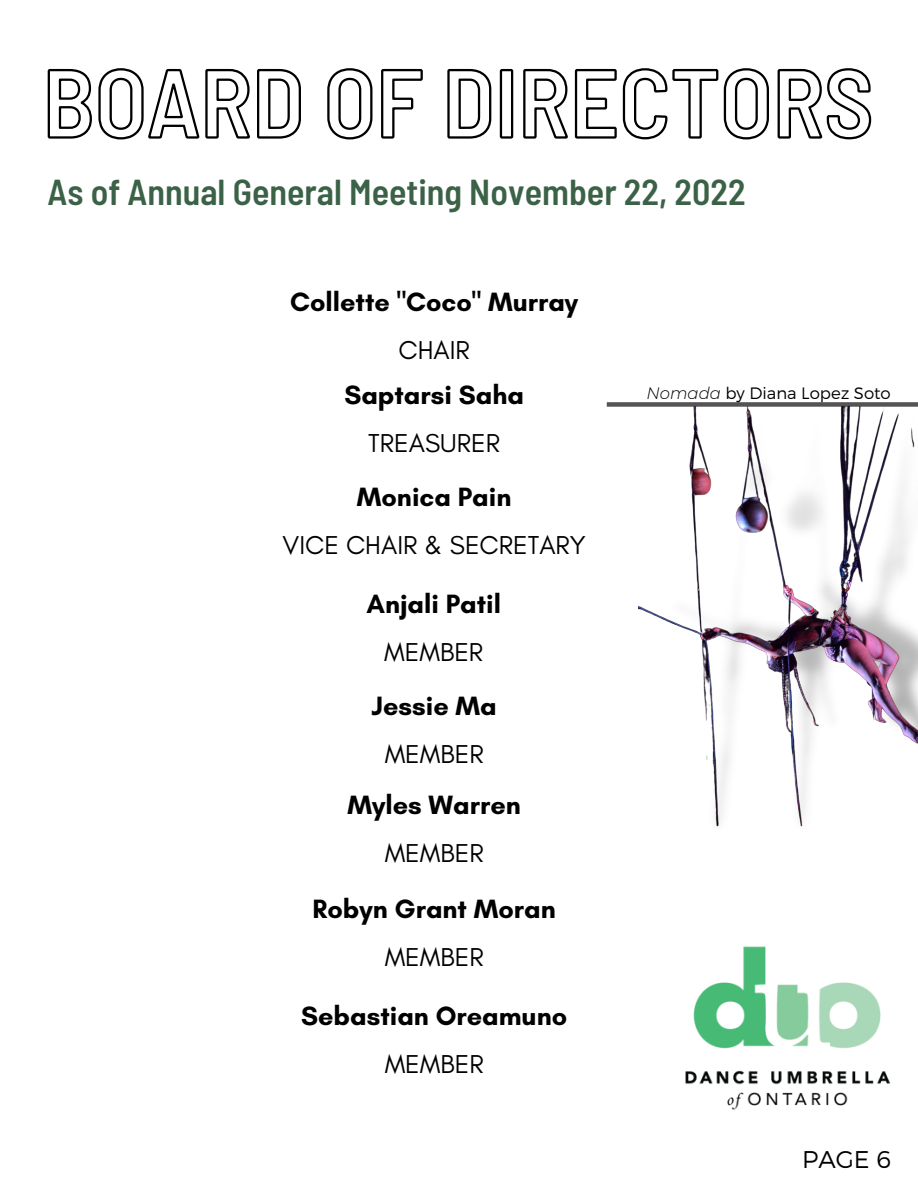
<style>
.page{position:relative;width:918px;height:1188px;background:#fff}
.page>*{position:absolute;margin:0;border:0;box-sizing:border-box;transform-origin:0 0}
.t1{font:600 semi-condensed 36px "Barlow";color:#3b6247}
.t2{font:700 27px "Glacial Indifference";color:#000}
.t3{font:26.4px "Glacial Indifference";color:#000}
.t4{font:300 24.15px "Montserrat";color:#000}
.t5{font:300 16.5px "Montserrat";color:#000}
.s1{font-style:italic}
</style>
<div class="page">
<div style="left:607px;top:402px;width:311px;height:5px;background:#545454"></div>
<svg style="left:47px;top:68px;width:825px;height:72px"></svg>
<img style="left:685px;top:946px;width:206px;height:164px">
<img style="left:639px;top:407px;width:279px;height:420px">
<p class="t1" style="left:48px;top:169px;width:700px">As of Annual General Meeting November 22, 2022</p>
<p class="t2" style="left:290px;top:285px;width:290px">Collette "Coco" Murray</p>
<p class="t3" style="left:398px;top:334px;width:73px">CHAIR</p>
<p class="t2" style="left:344px;top:379px;width:181px">Saptarsi Saha</p>
<p class="t3" style="left:368px;top:427px;width:133px">TREASURER</p>
<p class="t2" style="left:357px;top:481px;width:156px">Monica Pain</p>
<p class="t3" style="left:283px;top:529px;width:305px">VICE CHAIR &amp; SECRETARY</p>
<p class="t2" style="left:366px;top:588px;width:136px">Anjali Patil</p>
<p class="t3" style="left:384px;top:636px;width:101px">MEMBER</p>
<p class="t2" style="left:372px;top:690px;width:127px">Jessie Ma</p>
<p class="t3" style="left:385px;top:738px;width:101px">MEMBER</p>
<p class="t2" style="left:348px;top:788px;width:175px">Myles Warren</p>
<p class="t3" style="left:385px;top:837px;width:101px">MEMBER</p>
<p class="t2" style="left:313px;top:893px;width:245px">Robyn Grant Moran</p>
<p class="t3" style="left:385px;top:941px;width:101px">MEMBER</p>
<p class="t2" style="left:301px;top:1000px;width:268px">Sebastian Oreamuno</p>
<p class="t3" style="left:385px;top:1048px;width:101px">MEMBER</p>
<p class="t5" style="left:646px;top:383px;width:246px"><span class="s1">Nomada</span> by Diana Lopez Soto</p>
<p class="t4" style="left:802px;top:1143px;width:90px">PAGE 6</p>
</div>
